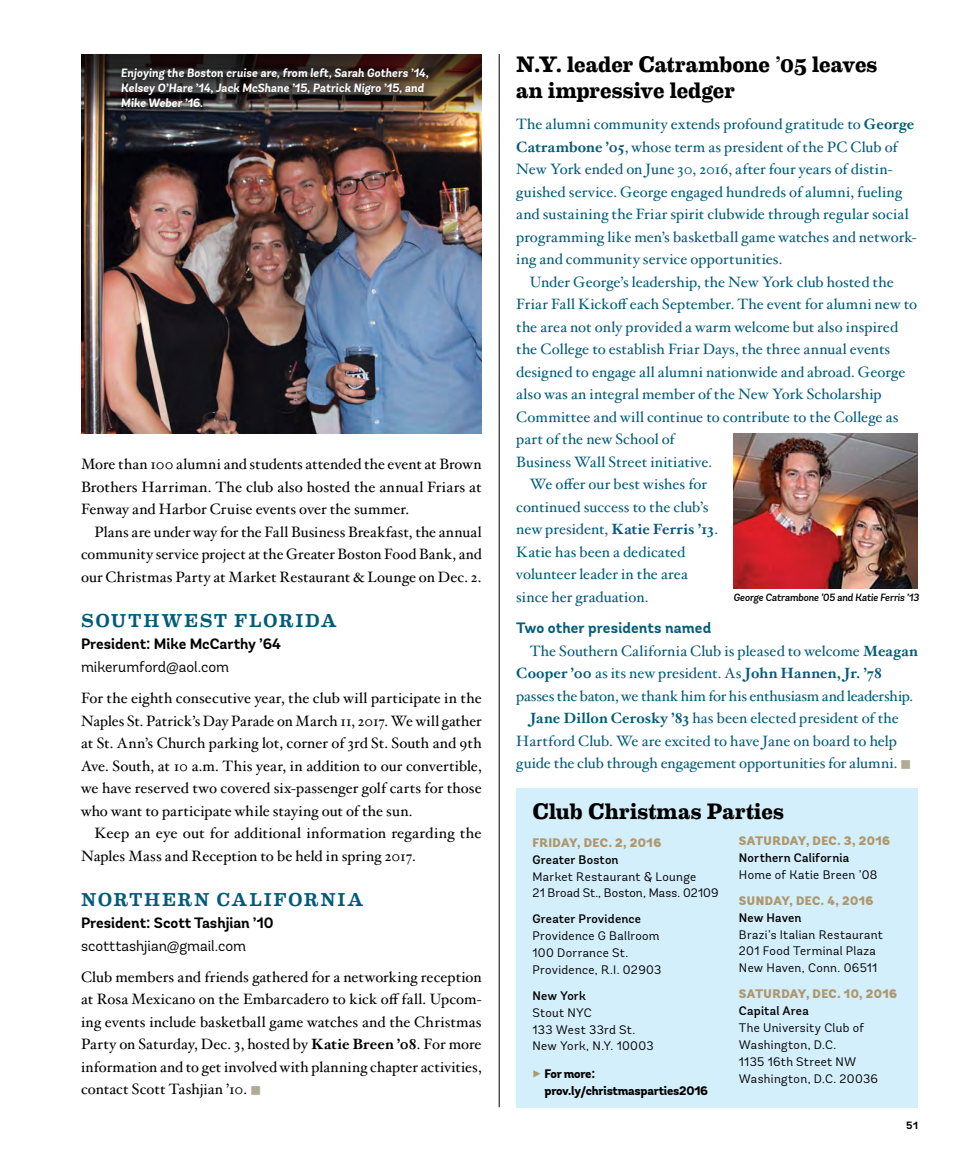
<style>
.page{position:relative;width:972px;height:1175px;background:#fff}
.page>*{position:absolute;margin:0;border:0;box-sizing:border-box;transform-origin:0 0}
.alumni_heds{font:700 22.5px/25.5px "Eames Century Modern";letter-spacing:-.005em;color:#000}
._02_Hoefler_body_3{font:700 22.5px "Eames Century Modern";letter-spacing:.01em;color:#000}
.alumni_heds-2{font:500 18.75px "Eames Century Modern";letter-spacing:.09em;color:#005b79}
._02_Hoefler_body_3-2{font:15px/22.5px "Hoefler Txt";letter-spacing:.005em;color:#005b79}
._02_Hoefler_body_3-3{font:15px/22.5px "Hoefler Txt";letter-spacing:.01em;color:#000;text-align:justify}
._02_Hoefler_body_3-4{font:15px "Hoefler Txt";letter-spacing:-.015em;color:#005b79}
.alumni_andes{font:700 15px "Andes";color:#000}
.alumni_contact{font:15px "Andes";color:#000}
._02_Hoefler_body_3-5{font:700 15px "Andes";letter-spacing:.005em;color:#005b79}
._02_Hoefler_body_3-6{font:700 14.85px "Hoefler Txt";letter-spacing:.01em;color:#005b79}
._02_Hoefler_body_3-7{font:12.3px/17px "Andes";letter-spacing:.025em;color:#000}
._02_Hoefler_body_3-8{font:500 12.3px "Andes";letter-spacing:.015em;color:#000}
._02_Hoefler_body_3-9{font:900 12.3px "Andes";letter-spacing:.035em;color:#ae976d}
.body{font:800 12.3px/17px "Andes";letter-spacing:-.02em;color:#000}
.Andes_captions{font:italic 700 12px/15.3px "Andes";letter-spacing:.01em;color:#fff}
.Andes_captions-2{font:italic 500 10.5px "Andes";letter-spacing:-.01em;color:#000}
.t1{font:700 10.5px "Andes";color:#000}
.s1{font-weight:700;font-size:14.85px}
.s2{color:#afab95}
.s3{font-weight:400;font-size:15px}
.s4{font-family:"Modern Pictograms";font-weight:400;font-size:17.25px;color:#aa986f}
</style>
<div class="page">
<div style="left:516px;top:788px;width:402px;height:319px;background:#d4effc"></div>
<img style="left:81px;top:130px;width:401px;height:303px">
<hr style="left:499px;top:54px;width:1px;height:1053px;background:#000">
<img style="left:734px;top:433px;width:184px;height:155px">
<img style="left:81px;top:54px;width:401px;height:76px">
<img style="left:117px;top:63px;width:322px;height:56px">
<p class="Andes_captions" style="left:121px;top:65px;width:309px">Enjoying the Boston cruise are, from left, Sarah Gothers ’14,<br>Kelsey O’Hare ’14, Jack McShane ’15, Patrick Nigro ’15, and<br>Mike Weber ’16.</p>
<p class="_02_Hoefler_body_3-3" style="left:81px;top:452px;width:402px">More than 100 alumni and students attended the event at Brown Brothers Harriman. The club also hosted the annual Friars at Fenway and Harbor Cruise events over the summer.</p>
<p class="_02_Hoefler_body_3-3" style="left:81px;top:520px;width:402px;text-indent:14px">Plans are under way for the Fall Business Breakfast, the annual community service project at the Greater Boston Food Bank, and our Christmas Party at Market Restaurant &amp; Lounge on Dec. 2.</p>
<p class="alumni_heds-2" style="left:81px;top:606px;width:257px">SOUTHWEST FLORIDA</p>
<p class="alumni_andes" style="left:81px;top:635px;width:202px">President: Mike McCarthy ’64</p>
<p class="alumni_contact" style="left:81px;top:657px;width:150px">mikerumford@aol.com</p>
<p class="_02_Hoefler_body_3-3" style="left:81px;top:686px;width:402px">For the eighth consecutive year, the club will participate in the Naples St. Patrick’s Day Parade on March 11, 2017. We will gather at St. Ann’s Church parking lot, corner of 3rd St. South and 9th Ave. South, at 10 a.m. This year, in addition to our convertible, we have reserved two covered six-passenger golf carts for those who want to participate while staying out of the sun.</p>
<p class="_02_Hoefler_body_3-3" style="left:81px;top:821px;width:402px;text-indent:14px">Keep an eye out for additional information regarding the<br>Naples Mass and Reception to be held in spring 2017.</p>
<p class="alumni_heds-2" style="left:81px;top:885px;width:284px">NORTHERN CALIFORNIA</p>
<p class="alumni_andes" style="left:81px;top:913px;width:194px">President: Scott Tashjian ’10</p>
<p class="alumni_contact" style="left:81px;top:936px;width:167px">scotttashjian@gmail.com</p>
<p class="_02_Hoefler_body_3-3" style="left:81px;top:964px;width:402px">Club members and friends gathered for a networking reception at Rosa Mexicano on the Embarcadero to kick off fall. Upcom&shy;ing events include basketball game watches and the Christmas Party on Saturday, Dec. 3, hosted by <span class="s1">Katie Breen ’08</span>. For more information and to get involved with planning chapter activities, contact Scott Tashjian ’10. <span class="s2">■</span></p>
<p class="alumni_heds" style="left:516px;top:51px;width:363px">N.Y. leader Catrambone ’05 leaves an impressive ledger</p>
<p class="_02_Hoefler_body_3-2" style="left:516px;top:112px;width:402px">The alumni community extends profound gratitude to <span class="s1">George Catrambone ’05</span>, whose term as president of the PC Club of New York ended on June 30, 2016, after four years of distin&shy;guished service. George engaged hundreds of alumni, fueling and sustaining the Friar spirit clubwide through regular social programming like men’s basketball game watches and network&shy;ing and community service opportunities.</p>
<p class="_02_Hoefler_body_3-2" style="left:516px;top:270px;width:402px;text-indent:14px">Under George’s leadership, the New York club hosted the Friar Fall Kickoff each September. The event for alumni new to the area not only provided a warm welcome but also inspired the College to establish Friar Days, the three annual events designed to engage all alumni nationwide and abroad. George also was an integral member of the New York Scholarship Committee and will continue to contribute to the College as part of the new School of<br>Business Wall Street initiative.</p>
<p class="_02_Hoefler_body_3-2" style="left:516px;top:472px;width:203px;text-indent:14px">We offer our best wishes for continued success to the club’s new president, <span class="s1">Katie Ferris ’13</span>.<br>Katie has been a dedicated volunteer leader in the area since her graduation.</p>
<p class="_02_Hoefler_body_3-5" style="left:516px;top:618px;width:196px">Two other presidents named</p>
<p class="_02_Hoefler_body_3-2" style="left:530px;top:638px;width:390px">The Southern California Club is pleased to welcome <span class="s1">Meagan</span></p>
<p class="_02_Hoefler_body_3-6" style="left:516px;top:661px;width:367px">Cooper ’00 <span class="s3">as its new president. As</span> John Hannen, Jr. ’78</p>
<p class="_02_Hoefler_body_3-4" style="left:516px;top:684px;width:399px">passes the baton, we thank him for his enthusiasm and leadership.</p>
<p class="_02_Hoefler_body_3-2" style="left:516px;top:706px;width:397px;text-indent:13px"><span class="s1">Jane Dillon Cerosky ’83</span> has been elected president of the<br>Hartford Club. We are excited to have Jane on board to help guide the club through engagement opportunities for alumni. <span class="s2">■</span></p>
<p class="Andes_captions-2" style="left:734px;top:591px;width:187px">George Catrambone ’05 and Katie Ferris ’13</p>
<p class="_02_Hoefler_body_3" style="left:532px;top:794px;width:253px">Club Christmas Parties</p>
<p class="_02_Hoefler_body_3-9" style="left:532px;top:834px;width:130px">FRIDAY, DEC. 2, 2016</p>
<p class="_02_Hoefler_body_3-8" style="left:532px;top:851px;width:88px">Greater Boston</p>
<p class="_02_Hoefler_body_3-7" style="left:532px;top:867px;width:165px">Market Restaurant &amp; Lounge</p>
<p class="_02_Hoefler_body_3-7" style="left:532px;top:884px;width:188px">21 Broad St., Boston, Mass. 02109</p>
<p class="_02_Hoefler_body_3-8" style="left:532px;top:911px;width:110px">Greater Providence</p>
<p class="_02_Hoefler_body_3-7" style="left:532px;top:927px;width:129px">Providence G Ballroom</p>
<p class="_02_Hoefler_body_3-7" style="left:532px;top:944px;width:131px">100 Dorrance St.<br>Providence, R.I. 02903</p>
<p class="_02_Hoefler_body_3-8" style="left:532px;top:988px;width:55px">New York</p>
<p class="_02_Hoefler_body_3-7" style="left:532px;top:1004px;width:61px">Stout NYC</p>
<p class="_02_Hoefler_body_3-7" style="left:532px;top:1020px;width:104px">133 West 33rd St.</p>
<p class="_02_Hoefler_body_3-7" style="left:532px;top:1037px;width:123px">New York, N.Y. 10003</p>
<p class="body" style="left:544px;top:1065px;width:165px;text-indent:-13px"><span class="s4">&gt;</span> For more: prov.ly/christmasparties2016</p>
<p class="_02_Hoefler_body_3-9" style="left:739px;top:832px;width:153px">SATURDAY, DEC. 3, 2016</p>
<p class="_02_Hoefler_body_3-8" style="left:739px;top:850px;width:112px">Northern California</p>
<p class="_02_Hoefler_body_3-7" style="left:739px;top:866px;width:140px">Home of Katie Breen ’08</p>
<p class="_02_Hoefler_body_3-9" style="left:739px;top:892px;width:136px">SUNDAY, DEC. 4, 2016</p>
<p class="_02_Hoefler_body_3-8" style="left:739px;top:909px;width:64px">New Haven</p>
<p class="_02_Hoefler_body_3-7" style="left:739px;top:925px;width:145px">Brazi’s Italian Restaurant</p>
<p class="_02_Hoefler_body_3-7" style="left:739px;top:942px;width:139px">201 Food Terminal Plaza</p>
<p class="_02_Hoefler_body_3-7" style="left:739px;top:959px;width:140px">New Haven, Conn. 06511</p>
<p class="_02_Hoefler_body_3-9" style="left:739px;top:985px;width:160px">SATURDAY, DEC. 10, 2016</p>
<p class="_02_Hoefler_body_3-8" style="left:739px;top:1003px;width:71px">Capital Area</p>
<p class="_02_Hoefler_body_3-7" style="left:739px;top:1019px;width:127px">The University Club of<br>Washington, D.C.</p>
<p class="_02_Hoefler_body_3-7" style="left:739px;top:1053px;width:119px">1135 16th Street NW</p>
<p class="_02_Hoefler_body_3-7" style="left:739px;top:1069px;width:141px">Washington, D.C. 20036</p>
<p class="t1" style="left:906px;top:1118px;width:13px">51</p>
</div>
